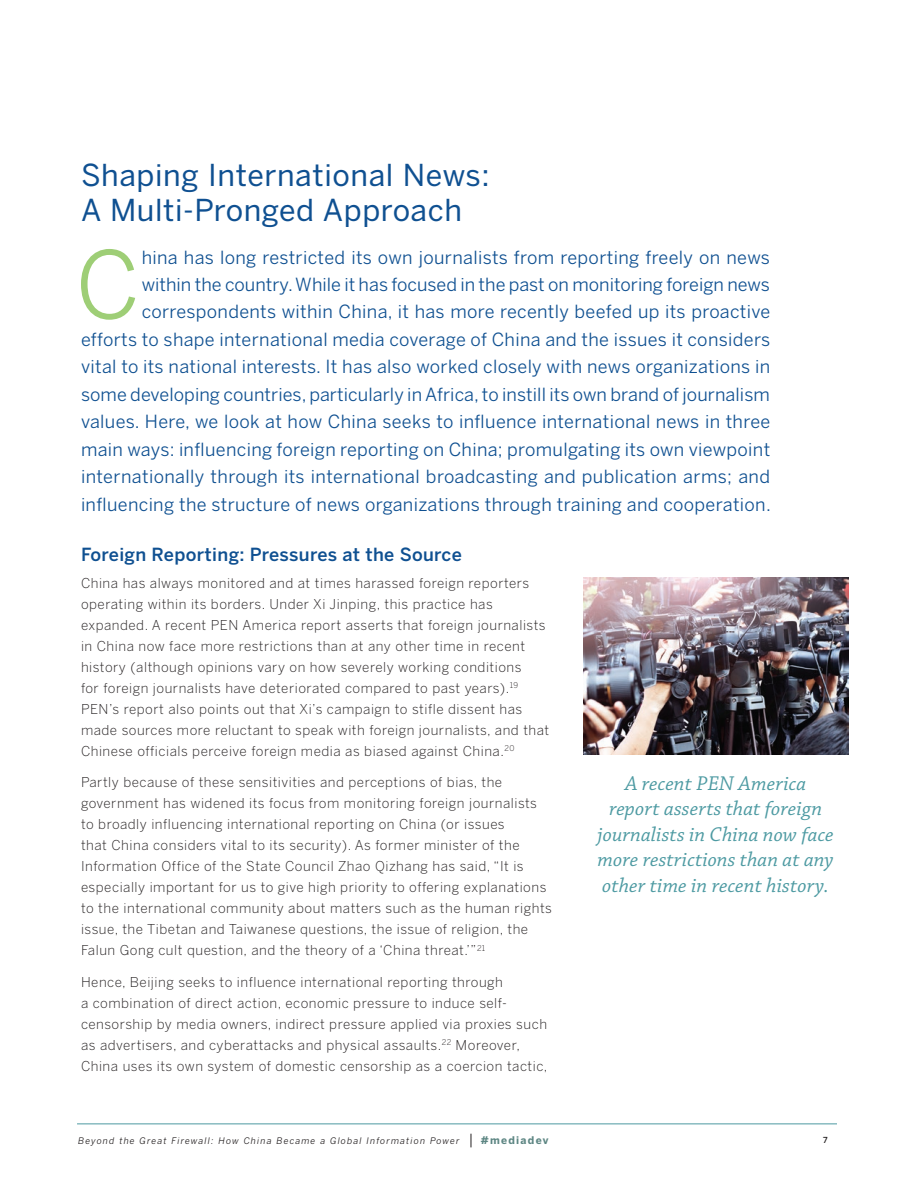
<style>
.page{position:relative;width:918px;height:1188px;background:#fff}
.page>*{position:absolute;margin:0;border:0;box-sizing:border-box;transform-origin:0 0}
.intro___w_drop{font:92.25px "Benton Sans";color:#9ece76}
.head1_section_title{font:30px/35.2px "Benton Sans";letter-spacing:.02em;color:#0f5091}
.pull_quote{font:italic 21px/25.5px "Chaparral Pro";letter-spacing:.005em;color:#4d9aa2;text-align:center}
.intro___w_drop-2{font:18px/27.5px "Benton Sans";letter-spacing:.02em;color:#0f5091;text-align:right}
.sub2{font:500 18px "Benton Sans";letter-spacing:.02em;color:#0f5091}
.body{font:300 13.5px/21px "Benton Sans";letter-spacing:.035em;color:#231f20}
.t1{font:700 10.5px "Benton Sans";letter-spacing:.12em;color:#5d8683}
.t2{font:italic 9px "Benton Sans";letter-spacing:.125em;color:#231f20}
.t3{font:500 8.25px "Benton Sans";color:#231f20}
</style>
<div class="page">
<hr style="left:77px;top:1124px;width:760px;height:1px;background:#4d9aa2">
<svg style="left:471px;top:1134px;width:1px;height:13px"></svg>
<img style="left:583px;top:578px;width:265px;height:176px">
<p class="head1_section_title" style="left:81px;top:157px;width:410px">Shaping International News:<br>A Multi-Pronged Approach</p>
<p class="intro___w_drop" style="left:76px;top:230px;width:66px">C</p>
<p class="intro___w_drop-2" style="left:81px;top:243px;width:691px">hina has long restricted its own journalists from reporting freely on news<br>within the country. While it has focused in the past on monitoring foreign news correspondents within China, it has more recently beefed up its proactive<br>efforts to shape international media coverage of China and the issues it considers vital to its national interests. It has also worked closely with news organizations in some developing countries, particularly in Africa, to instill its own brand of journalism values. Here, we look at how China seeks to influence international news in three main ways: influencing foreign reporting on China; promulgating its own viewpoint internationally through its international broadcasting and publication arms; and influencing the structure of news organizations through training and cooperation.</p>
<p class="sub2" style="left:81px;top:544px;width:382px">Foreign Reporting: Pressures at the Source</p>
<p class="body" style="left:81px;top:572px;width:470px">China has always monitored and at times harassed foreign reporters operating within its borders. Under Xi Jinping, this practice has expanded. A recent PEN America report asserts that foreign journalists in China now face more restrictions than at any other time in recent history (although opinions vary on how severely working conditions<br>for foreign journalists have deteriorated compared to past years).<sup>19<br></sup>PEN’s report also points out that Xi’s campaign to stifle dissent has made sources more reluctant to speak with foreign journalists, and that Chinese officials perceive foreign media as biased against China.<sup>20</sup></p>
<p class="body" style="left:81px;top:772px;width:472px">Partly because of these sensitivities and perceptions of bias, the government has widened its focus from monitoring foreign journalists to broadly influencing international reporting on China (or issues<br>that China considers vital to its security). As former minister of the Information Office of the State Council Zhao Qizhang has said, “It is especially important for us to give high priority to offering explanations to the international community about matters such as the human rights issue, the Tibetan and Taiwanese questions, the issue of religion, the Falun Gong cult question, and the theory of a ‘China threat.’”<sup>21</sup></p>
<p class="body" style="left:81px;top:971px;width:468px">Hence, Beijing seeks to influence international reporting through<br>a combination of direct action, economic pressure to induce self&shy;censorship by media owners, indirect pressure applied via proxies such as advertisers, and cyberattacks and physical assaults.<sup>22</sup> Moreover, China uses its own system of domestic censorship as a coercion tactic,</p>
<p class="pull_quote" style="left:597px;top:771px;width:238px">A recent PEN America report asserts that foreign journalists in China now face more restrictions than at any other time in recent history.</p>
<p class="t2" style="left:78px;top:1135px;width:383px">Beyond the Great Firewall: How China Became a Global Information Power</p>
<p class="t1" style="left:481px;top:1133px;width:69px">#mediadev</p>
<p class="t3" style="left:823px;top:1135px;width:6px">7</p>
</div>
